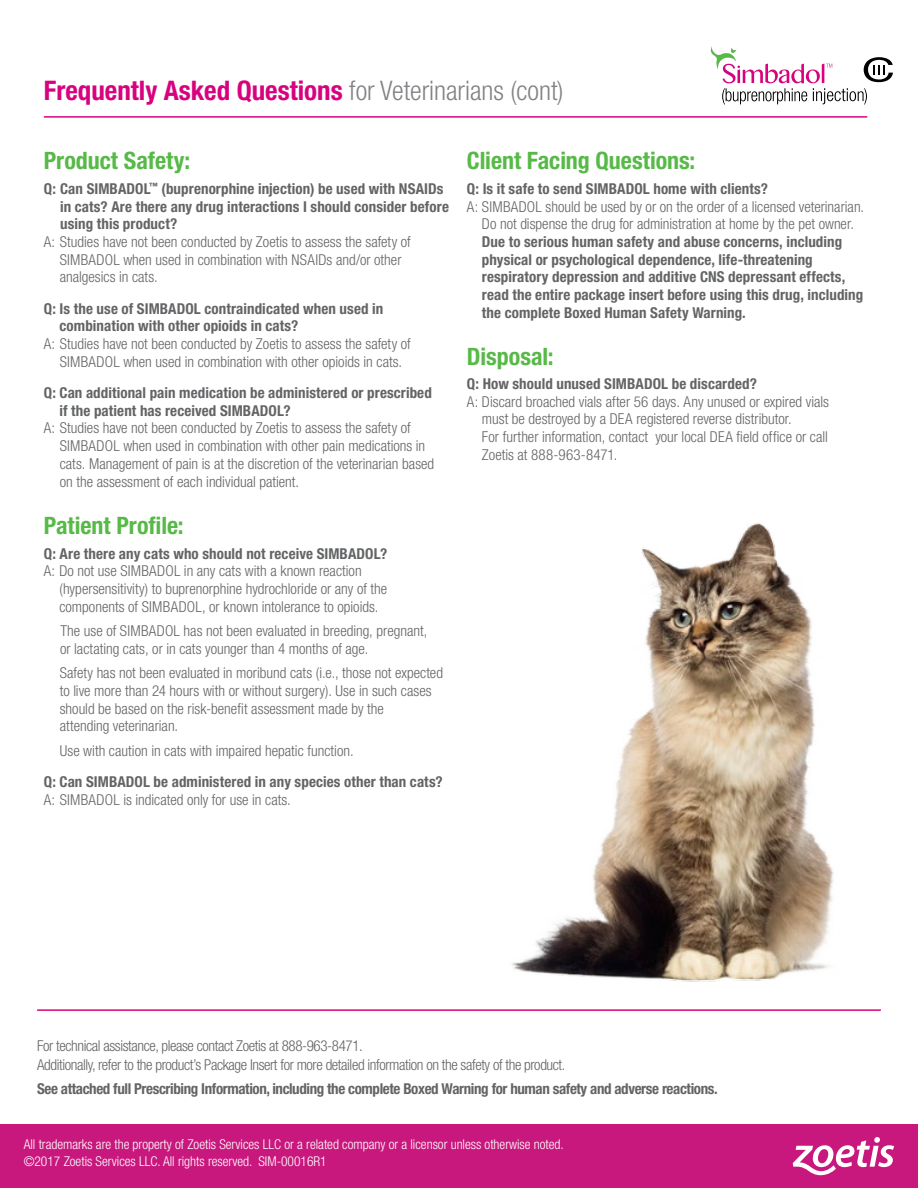
<style>
.page{position:relative;width:918px;height:1188px;background:#fff}
.page>*{position:absolute;margin:0;border:0;box-sizing:border-box;transform-origin:0 0}
.t1{font:700 condensed 27px "Helvetica Neue LT Std 77";color:#d8027f}
.t2{font:700 condensed 24px "Helvetica Neue LT Std 77";color:#57b947}
.t3{font:300 condensed 15px/17.7px "Helvetica Neue LT Std 47";color:#636466}
.t4{font:700 condensed 15px/17.7px "Helvetica Neue LT Std 77";letter-spacing:.005em;color:#636466}
.t5{font:300 condensed 15px/19.2px "Helvetica Neue LT Std 47";letter-spacing:-.025em;color:#636466}
.t6{font:700 condensed 15px "Helvetica Neue LT Std 77";letter-spacing:-.025em;color:#636466}
.t7{font:300 condensed 13.5px/16.6px "Helvetica Neue LT Std 47";color:#fff}
.s1{font-family:"Helvetica Neue LT Std 47";font-weight:300;color:#808285}
</style>
<div class="page">
<hr style="left:44px;top:116px;width:823px;height:2px;background:#d8027f">
<img style="left:512px;top:523px;width:322px;height:459px">
<hr style="left:37px;top:1009px;width:844px;height:2px;background:#d8027f">
<svg style="left:710px;top:46px;width:183px;height:59px"></svg>
<div style="left:0;top:1124px;width:918px;height:64px;background:#c9187d"></div>
<svg style="left:793px;top:1137px;width:101px;height:38px"></svg>
<h1 class="t1" style="left:44px;top:74px;width:521px">Frequently Asked Questions <span class="s1">for Veterinarians (cont)</span></h1>
<h2 class="t2" style="left:44px;top:146px;width:148px">Product Safety:</h2>
<p class="t4" style="left:60px;top:179px;width:390px;text-indent:-16px">Q: Can SIMBADOL<sup>™</sup> (buprenorphine injection) be used with NSAIDs in cats? Are there any drug interactions I should consider before using this product?</p>
<p class="t3" style="left:60px;top:233px;width:353px;text-indent:-16px">A: Studies have not been conducted by Zoetis to assess the safety of<br>SIMBADOL when used in combination with NSAIDs and/or other analgesics in cats.</p>
<p class="t4" style="left:60px;top:299px;width:325px;text-indent:-16px">Q: Is the use of SIMBADOL contraindicated when used in combination with other opioids in cats?</p>
<p class="t3" style="left:44px;top:335px;width:368px;text-align:center">A: Studies have not been conducted by Zoetis to assess the safety of<br>SIMBADOL when used in combination with other opioids in cats.</p>
<p class="t4" style="left:60px;top:383px;width:374px;text-indent:-16px">Q: Can additional pain medication be administered or prescribed if the patient has received SIMBADOL?</p>
<p class="t3" style="left:60px;top:419px;width:376px;text-indent:-16px">A: Studies have not been conducted by Zoetis to assess the safety of SIMBADOL when used in combination with other pain medications in cats. Management of pain is at the discretion of the veterinarian based on the assessment of each individual patient.</p>
<h2 class="t2" style="left:44px;top:511px;width:141px">Patient Profile:</h2>
<p class="t4" style="left:44px;top:544px;width:345px">Q: Are there any cats who should not receive SIMBADOL?</p>
<p class="t3" style="left:59px;top:562px;width:329px;text-indent:-16px">A: Do not use SIMBADOL in any cats with a known reaction (hypersensitivity) to buprenorphine hydrochloride or any of the components of SIMBADOL, or known intolerance to opioids.</p>
<p class="t3" style="left:60px;top:622px;width:369px">The use of SIMBADOL has not been evaluated in breeding, pregnant, or lactating cats, or in cats younger than 4 months of age.</p>
<p class="t3" style="left:60px;top:664px;width:385px">Safety has not been evaluated in moribund cats (i.e., those not expected to live more than 24 hours with or without surgery). Use in such cases should be based on the risk-benefit assessment made by the<br>attending veterinarian.</p>
<p class="t3" style="left:60px;top:741px;width:295px">Use with caution in cats with impaired hepatic function.</p>
<p class="t4" style="left:44px;top:773px;width:400px">Q: Can SIMBADOL be administered in any species other than cats?</p>
<p class="t3" style="left:44px;top:790px;width:249px">A: SIMBADOL is indicated only for use in cats.</p>
<h2 class="t2" style="left:467px;top:146px;width:230px">Client Facing Questions:</h2>
<p class="t4" style="left:467px;top:179px;width:303px">Q: Is it safe to send SIMBADOL home with clients?</p>
<p class="t3" style="left:467px;top:197px;width:399px;text-align:center">A: SIMBADOL should be used by or on the order of a licensed veterinarian.<br>Do not dispense the drug for administration at home by the pet owner.</p>
<p class="t4" style="left:482px;top:233px;width:383px">Due to serious human safety and abuse concerns, including physical or psychological dependence, life-threatening respiratory depression and additive CNS depressant effects, read the entire package insert before using this drug, including the complete Boxed Human Safety Warning.</p>
<h2 class="t2" style="left:467px;top:342px;width:88px">Disposal:</h2>
<p class="t4" style="left:467px;top:375px;width:291px">Q: How should unused SIMBADOL be discarded?</p>
<p class="t3" style="left:482px;top:392px;width:349px;text-indent:-15px">A: Discard broached vials after 56 days. Any unused or expired vials must be destroyed by a DEA registered reverse distributor.<br>For further information, contact your local DEA field office or call Zoetis at 888-963-8471.</p>
<p class="t5" style="left:37px;top:1036px;width:530px">For technical assistance, please contact Zoetis at 888-963-8471.<br>Additionally, refer to the product’s Package Insert for more detailed information on the safety of the product.</p>
<p class="t6" style="left:37px;top:1079px;width:682px">See attached full Prescribing Information, including the complete Boxed Warning for human safety and adverse reactions.</p>
<p class="t7" style="left:24px;top:1136px;width:542px">All trademarks are the property of Zoetis Services LLC or a related company or a licensor unless otherwise noted. ©2017 Zoetis Services LLC. All rights reserved. SIM-00016R1</p>
</div>
